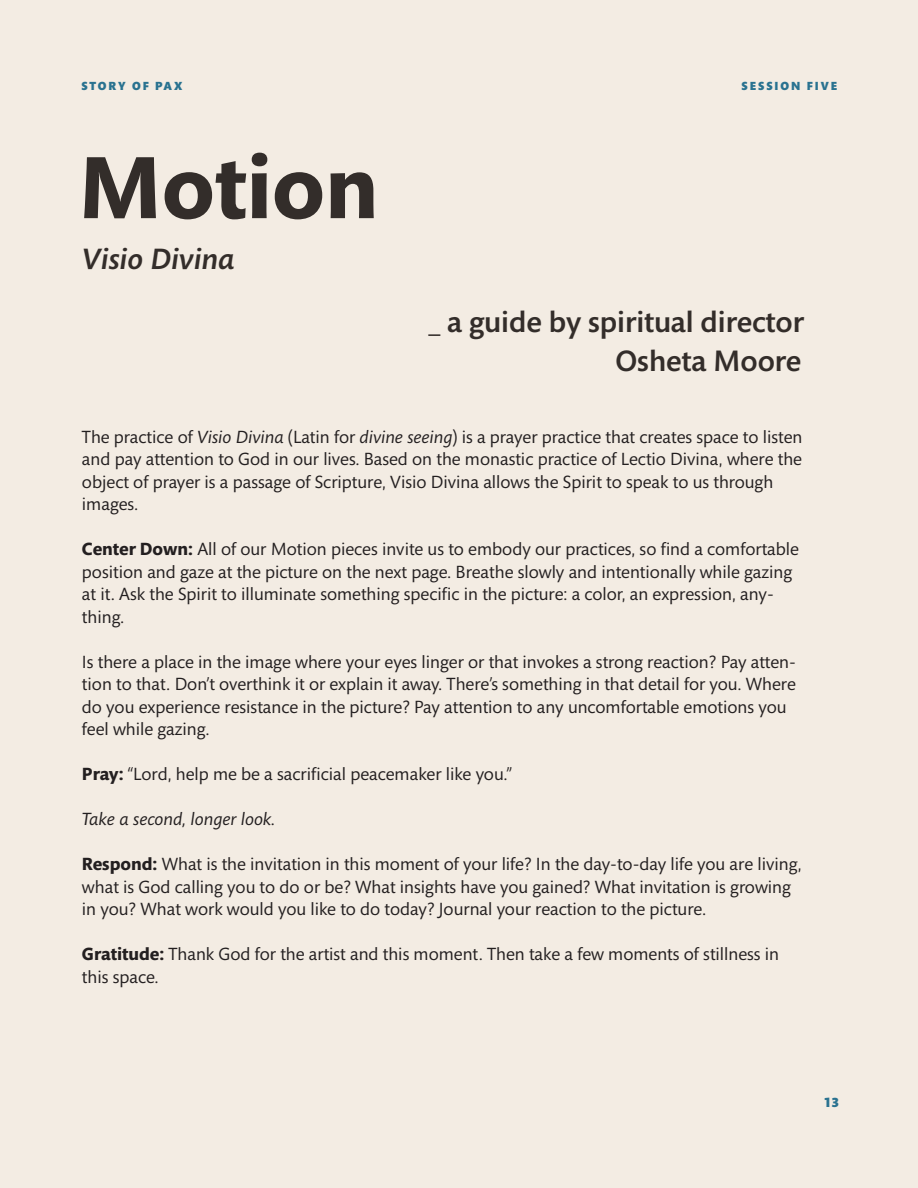
<style>
.page{position:relative;width:918px;height:1188px;background:#f3ece3}
.page>*{position:absolute;margin:0;border:0;box-sizing:border-box;transform-origin:0 0}
.t1{font:700 90px "Mundo Sans Std";color:#332d2a}
.t2{font:500 30px/39px "Mundo Sans Std";color:#332d2a;text-align:right}
.t3{font:italic 500 30px "Mundo Sans Std";color:#332d2a}
.t4{font:18px/22.5px "Mundo Sans Std";color:#231f20}
.t5{font:italic 18px "Mundo Sans Std";color:#231f20}
.t6{font:900 13.5px "Mundo Sans Std";color:#297290}
.t7{font:900 12px "Mundo Sans Std";letter-spacing:.16em;color:#297290}
.s1{font-style:italic}
.s2{font-weight:700}
</style>
<div class="page">
<p class="t7" style="left:81px;top:79px;width:102px">STORY OF PAX</p>
<h1 class="t1" style="left:78px;top:138px;width:302px">Motion</h1>
<h2 class="t3" style="left:82px;top:242px;width:154px">Visio Divina</h2>
<p class="t7" style="left:742px;top:79px;width:97px">SESSION FIVE</p>
<h2 class="t2" style="left:428px;top:303px;width:377px">_ a guide by spiritual director<br>Osheta Moore</h2>
<p class="t4" style="left:82px;top:426px;width:722px">The practice of <span class="s1">Visio Divina</span> (Latin for <span class="s1">divine seeing</span>) is a prayer practice that creates space to listen and pay attention to God in our lives. Based on the monastic practice of Lectio Divina, where the object of prayer is a passage of Scripture, Visio Divina allows the Spirit to speak to us through images.</p>
<p class="t4" style="left:82px;top:538px;width:719px"><span class="s2">Center Down:</span> All of our Motion pieces invite us to embody our practices, so find a comfortable position and gaze at the picture on the next page. Breathe slowly and intentionally while gazing at it. Ask the Spirit to illuminate something specific in the picture: a color, an expression, any&shy;thing.</p>
<p class="t4" style="left:82px;top:651px;width:716px">Is there a place in the image where your eyes linger or that invokes a strong reaction? Pay atten&shy;tion to that. Don’t overthink it or explain it away. There’s something in that detail for you. Where do you experience resistance in the picture? Pay attention to any uncomfortable emotions you feel while gazing.</p>
<p class="t4" style="left:82px;top:763px;width:431px"><span class="s2">Pray:</span> “Lord, help me be a sacrificial peacemaker like you.”</p>
<p class="t5" style="left:82px;top:809px;width:195px">Take a second, longer look.</p>
<p class="t4" style="left:82px;top:853px;width:721px"><span class="s2">Respond:</span> What is the invitation in this moment of your life? In the day-to-day life you are living, what is God calling you to do or be? What insights have you gained? What invitation is growing in you? What work would you like to do today? Journal your reaction to the picture.</p>
<p class="t4" style="left:82px;top:943px;width:699px"><span class="s2">Gratitude:</span> Thank God for the artist and this moment. Then take a few moments of stillness in this space.</p>
<p class="t6" style="left:824px;top:1095px;width:17px">13</p>
</div>
